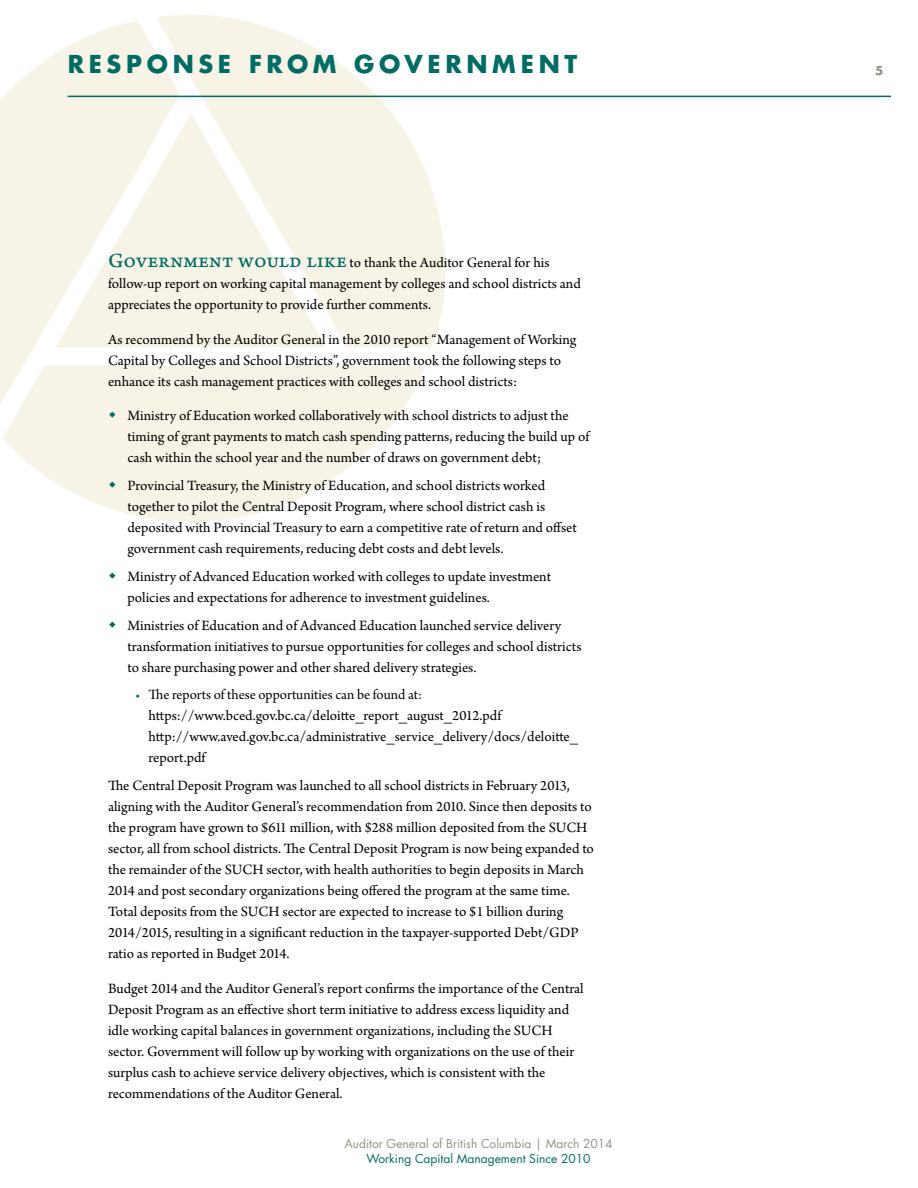
<style>
.page{position:relative;width:918px;height:1188px;background:#fff}
.page>*{position:absolute;margin:0;border:0;box-sizing:border-box;transform-origin:0 0}
.t1{font:700 24px "Futura";letter-spacing:.195em;color:#006c64}
.t2{font:15px/21px "Arno Pro";color:#000}
.t3{font:15px "Arno Pro Subhead";color:#000}
.t4{font:12px "Futura";color:#939285}
.t5{font:12px "Futura";color:#006c64}
.t6{font:700 12px "Futura";color:#939285}
.s1{font-family:"Arno Pro Caption";font-size:21px;color:#006c64}
.s2{color:#006c64}
</style>
<div class="page">
<svg style="left:157px;top:15px;width:294px;height:332px;fill:#f7f4e7"></svg>
<svg style="left:0;top:21px;width:180px;height:383px;fill:#f7f4e7"></svg>
<svg style="left:56px;top:114px;width:271px;height:233px;background:#f8f5ea"></svg>
<svg style="left:3px;top:365px;width:422px;height:157px;fill:#f7f4e7"></svg>
<hr style="left:68px;top:96px;width:823px;height:1px;background:#006c64">
<svg style="left:109px;top:412px;width:6px;height:6px"></svg>
<svg style="left:109px;top:481px;width:6px;height:7px"></svg>
<h1 class="t1" style="left:68px;top:48px;width:511px">RESPONSE FROM GOVERNMENT</h1>
<p class="t6" style="left:875px;top:62px;width:10px">5</p>
<p class="t2" style="left:108px;top:253px;width:474px"><span class="s1">Government would like</span> to thank the Auditor General for his follow-up report on working capital management by colleges and school districts and appreciates the opportunity to provide further comments.</p>
<p class="t2" style="left:108px;top:330px;width:470px">As recommend by the Auditor General in the 2010 report “Management of Working<br>Capital by Colleges and School Districts”, government took the following steps to enhance its cash management practices with colleges and school districts:</p>
<p class="t2" style="left:128px;top:406px;width:463px">Ministry of Education worked collaboratively with school districts to adjust the timing of grant payments to match cash spending patterns, reducing the build up of cash within the school year and the number of draws on government debt;</p>
<p class="t2" style="left:128px;top:476px;width:451px">Provincial Treasury, the Ministry of Education, and school districts worked together to pilot the Central Deposit Program, where school district cash is deposited with Provincial Treasury to earn a competitive rate of return and offset government cash requirements, reducing debt costs and debt levels.</p>
<p class="t2" style="left:128px;top:567px;width:425px">Ministry of Advanced Education worked with colleges to update investment policies and expectations for adherence to investment guidelines.</p>
<p class="t2" style="left:128px;top:615px;width:456px">Ministries of Education and of Advanced Education launched service delivery transformation initiatives to pursue opportunities for colleges and school districts to share purchasing power and other shared delivery strategies.</p>
<p class="t3" style="left:135px;top:686px;width:288px"><span class="s2">•</span> The reports of these opportunities can be found at:</p>
<p class="t2" style="left:149px;top:706px;width:431px">https://www.bced.gov.bc.ca/deloitte_report_august_2012.pdf http://www.aved.gov.bc.ca/administrative_service_delivery/docs/deloitte_ report.pdf</p>
<p class="t2" style="left:108px;top:776px;width:488px">The Central Deposit Program was launched to all school districts in February 2013, aligning with the Auditor General’s recommendation from 2010. Since then deposits to the program have grown to $611 million, with $288 million deposited from the SUCH sector, all from school districts. The Central Deposit Program is now being expanded to the remainder of the SUCH sector, with health authorities to begin deposits in March 2014 and post secondary organizations being offered the program at the same time.<br>Total deposits from the SUCH sector are expected to increase to $1 billion during 2014/2015, resulting in a significant reduction in the taxpayer-supported Debt/GDP ratio as reported in Budget 2014.</p>
<p class="t2" style="left:108px;top:978px;width:477px">Budget 2014 and the Auditor General’s report confirms the importance of the Central Deposit Program as an effective short term initiative to address excess liquidity and idle working capital balances in government organizations, including the SUCH sector. Government will follow up by working with organizations on the use of their surplus cash to achieve service delivery objectives, which is consistent with the recommendations of the Auditor General.</p>
<p class="t4" style="left:345px;top:1136px;width:270px">Auditor General of British Columbia | March 2014</p>
<p class="t5" style="left:367px;top:1151px;width:226px">Working Capital Management Since 2010</p>
</div>
